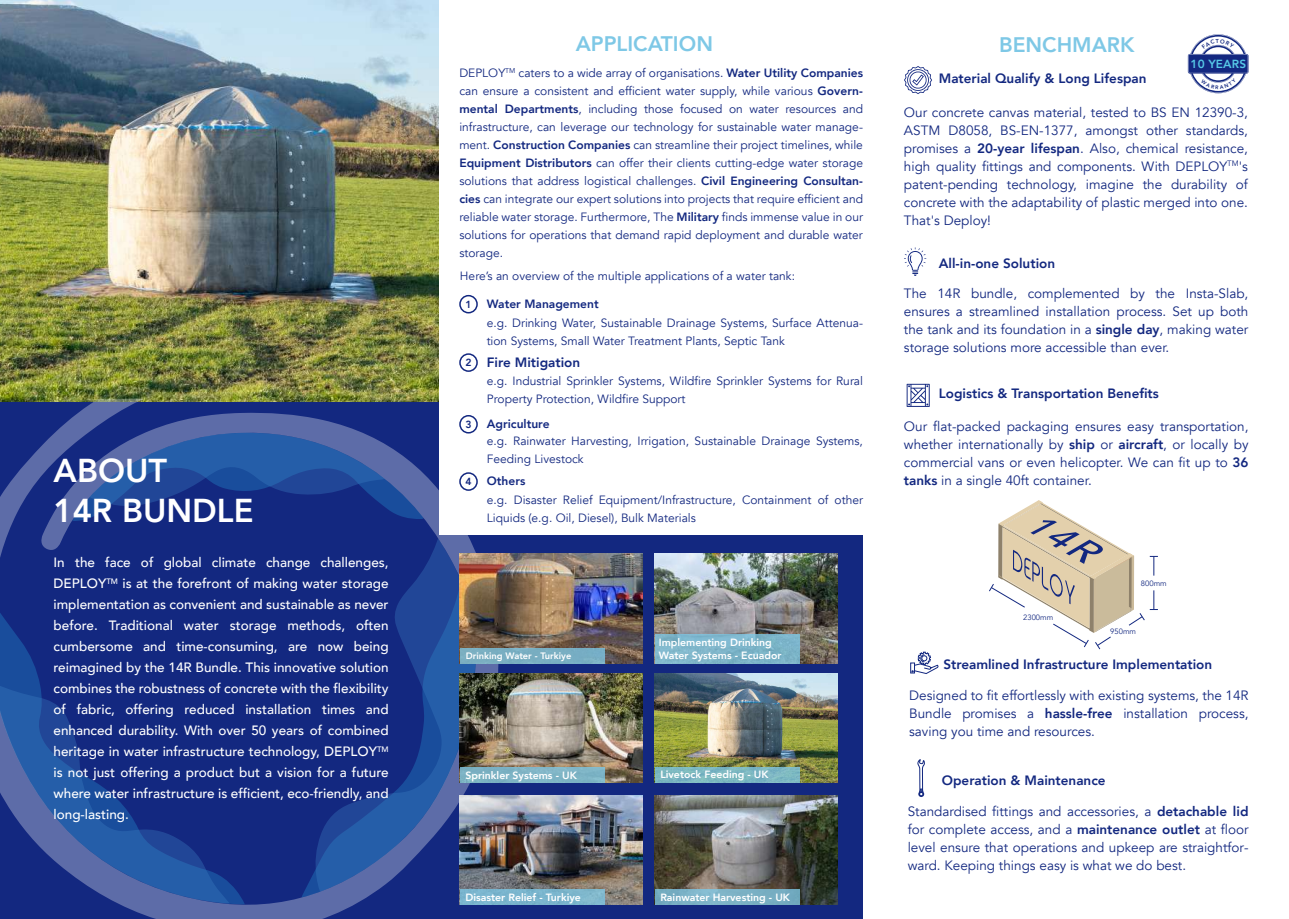
<style>
.page{position:relative;width:1289px;height:919px;background:#fff}
.page>*{position:absolute;margin:0;border:0;box-sizing:border-box;transform-origin:0 0}
.t1{font:800 33px/39.6px "Avenir";color:#fff}
.t2{font:800 21px "Avenir";color:#7ec8e6}
.t3{font:13.5px/18px "Avenir";color:#132880;text-align:justify}
.t4{font:500 13.5px/21px "Avenir";color:#fff;text-align:justify}
.t5{font:800 13.5px "Avenir";color:#132880}
.t6{font:12px/18px "Avenir";color:#132880}
.t7{font:800 12px "Avenir";color:#132880}
.t8{font:800 11.7px "Avenir";letter-spacing:.01em;color:#56c8e6}
.t9{font:800 10.5px/12.6px "Avenir";color:#fff}
.t10{font:800 10.35px "Avenir";color:#132880}
.t11{font:800 9.3px "Avenir";color:#fff}
.t12{font:7.65px "Avenir";color:#132880}
.s1{font-weight:800}
</style>
<div class="page">
<img style="left:0;top:0;width:439px;height:398px">
<svg style="left:904px;top:66px;width:28px;height:28px"></svg>
<svg style="left:906px;top:384px;width:23px;height:23px"></svg>
<svg style="left:904px;top:247px;width:22px;height:29px"></svg>
<svg style="left:917px;top:759px;width:8px;height:38px"></svg>
<div style="left:910px;top:662px;width:4px;height:11px;border:1px solid #132880"></div>
<svg style="left:911px;top:651px;width:27px;height:23px"></svg>
<div style="left:459px;top:295px;width:19px;height:18px;border:2px solid #132880;border-radius:50%"></div>
<div style="left:459px;top:353px;width:19px;height:19px;border:2px solid #132880;border-radius:50%"></div>
<div style="left:434px;top:535px;width:429px;height:383px;background:#132880"></div>
<img style="left:655px;top:673px;width:182px;height:109px">
<div style="left:655px;top:767px;width:144px;height:15px;background:#7cb8c1"></div>
<svg style="left:0;top:398px;width:498px;height:520px;background:#354790"></svg>
<svg style="left:0;top:601px;width:245px;height:303px;background:#132b82"></svg>
<svg style="left:301px;top:581px;width:159px;height:316px;background:#182d83"></svg>
<svg style="left:314px;top:538px;width:162px;height:353px;background:#1e3c8e"></svg>
<svg style="left:0;top:683px;width:230px;height:220px;background:#213f90"></svg>
<svg style="left:72px;top:432px;width:351px;height:89px;background:#284a97"></svg>
<img style="left:460px;top:554px;width:182px;height:109px">
<div style="left:460px;top:648px;width:144px;height:15px;background:#79aec2"></div>
<img style="left:655px;top:795px;width:182px;height:109px">
<svg style="left:655px;top:889px;width:144px;height:15px;background:#79b0c4"></svg>
<img style="left:460px;top:795px;width:182px;height:109px">
<div style="left:460px;top:889px;width:144px;height:15px;background:#7bb6ce"></div>
<img style="left:460px;top:673px;width:182px;height:109px">
<div style="left:460px;top:767px;width:144px;height:15px;background:#7eb4c5"></div>
<img style="left:655px;top:554px;width:182px;height:109px">
<svg style="left:989px;top:500px;width:168px;height:150px"></svg>
<div style="left:655px;top:634px;width:144px;height:29px;background:#7eb6ca"></div>
<svg style="left:1187px;top:34px;width:61px;height:59px"></svg>
<h1 class="t1" style="left:54px;top:451px;width:201px">ABOUT<br>14R BUNDLE</h1>
<p class="t4" style="left:54px;top:551px;width:336px">In the face of global climate change challenges, DEPLOY<sup>TM</sup> is at the forefront of making water storage implementation as convenient and sustainable as never before. Traditional water storage methods, often cumbersome and time-consuming, are now being reimagined by the 14R Bundle. This innovative solution combines the robustness of concrete with the flexibility of fabric, offering reduced installation times and enhanced durability. With over 50 years of combined heritage in water infrastructure technology, DEPLOY<sup>TM </sup>is not just offering a product but a vision for a future where water infrastructure is efficient, eco-friendly, and long-lasting.</p>
<h2 class="t2" style="left:575px;top:27px;width:139px">APPLICATION</h2>
<h2 class="t2" style="left:999px;top:28px;width:137px">BENCHMARK</h2>
<p class="t5" style="left:938px;top:68px;width:209px">Material Qualify &amp; Long Lifespan</p>
<p class="t3" style="left:904px;top:103px;width:345px">Our concrete canvas material, tested to BS EN 12390-3, ASTM D8058, BS-EN-1377, amongst other standards, promises a <span class="s1">20-year lifespan</span>. Also, chemical resistance, high quality fittings and components. With DEPLOY<sup>TM</sup>'s patent-pending technology, imagine the durability of concrete with the adaptability of plastic merged into one.<br>That's Deploy!</p>
<p class="t8" style="left:1190px;top:55px;width:57px">10 YEARS</p>
<p class="t6" style="left:459px;top:64px;width:405px;text-align:justify">DEPLOY<sup>TM</sup> caters to a wide array of organisations. <span class="s1">Water Utility Companies </span>can ensure a consistent and efficient water supply, while various <span class="s1">Govern&shy;mental Departments</span>, including those focused on water resources and infrastructure, can leverage our technology for sustainable water manage&shy;ment. <span class="s1">Construction Companies</span> can streamline their project timelines, while <span class="s1">Equipment Distributors</span> can offer their clients cutting-edge water storage solutions that address logistical challenges. <span class="s1">Civil Engineering Consultan&shy;cies</span> can integrate our expert solutions into projects that require efficient and reliable water storage. Furthermore, The <span class="s1">Military</span> finds immense value in our solutions for operations that demand rapid deployment and durable water storage.</p>
<p class="t5" style="left:938px;top:253px;width:118px">All-in-one Solution</p>
<p class="t3" style="left:904px;top:285px;width:346px">The 14R bundle, complemented by the Insta-Slab, ensures a streamlined installation process. Set up both the tank and its foundation in a <span class="s1">single day</span>, making water storage solutions more accessible than ever.</p>
<p class="t6" style="left:460px;top:267px;width:336px">Here’s an overview of the multiple applications of a water tank:</p>
<p class="t7" style="left:487px;top:294px;width:113px">Water Management</p>
<p class="t6" style="left:486px;top:314px;width:378px">e.g. Drinking Water, Sustainable Drainage Systems, Surface Attenua&shy;tion Systems, Small Water Treatment Plants, Septic Tank</p>
<p class="t10" style="left:465px;top:296px;width:8px">1</p>
<p class="t5" style="left:487px;top:352px;width:95px">Fire Mitigation</p>
<p class="t6" style="left:487px;top:372px;width:377px">e.g. Industrial Sprinkler Systems, Wildfire Sprinkler Systems for Rural<br>Property Protection, Wildfire Support</p>
<p class="t10" style="left:465px;top:354px;width:8px">2</p>
<p class="t5" style="left:938px;top:383px;width:221px">Logistics &amp; Transportation Benefits</p>
<p class="t3" style="left:904px;top:417px;width:346px">Our flat-packed packaging ensures easy transportation, whether internationally by <span class="s1">ship</span> or <span class="s1">aircraft</span>, or locally by commercial vans or even helicopter. We can fit up to <span class="s1">36 tanks</span> in a single 40ft container.</p>
<p class="t7" style="left:487px;top:414px;width:64px">Agriculture</p>
<p class="t6" style="left:487px;top:432px;width:377px">e.g. Rainwater Harvesting, Irrigation, Sustainable Drainage Systems,<br>Feeding Livestock</p>
<p class="t10" style="left:465px;top:416px;width:8px">3</p>
<p class="t7" style="left:487px;top:471px;width:40px">Others</p>
<p class="t6" style="left:487px;top:491px;width:377px">e.g. Disaster Relief Equipment/Infrastructure, Containment of other<br>Liquids (e.g. Oil, Diesel), Bulk Materials</p>
<p class="t10" style="left:465px;top:473px;width:8px">4</p>
<p class="t11" style="left:466px;top:648px;width:107px">Drinking Water - Turkiye</p>
<p class="t9" style="left:465px;top:768px;width:113px">Sprinkler Systems - UK</p>
<p class="t9" style="left:465px;top:890px;width:117px">Disaster Relief - Turkiye</p>
<p class="t9" style="left:658px;top:636px;width:124px">Implementing Drinking<br>Water Systems - Ecuador</p>
<p class="t9" style="left:660px;top:768px;width:110px">Livetock Feeding - UK</p>
<p class="t9" style="left:660px;top:890px;width:131px">Rainwater Harvesting - UK</p>
<p class="t12" style="left:1023px;top:612px;width:32px">2300mm</p>
<p class="t12" style="left:1140px;top:579px;width:27px">800mm</p>
<p class="t12" style="left:1110px;top:627px;width:27px">950mm</p>
<p class="t5" style="left:943px;top:654px;width:270px">Streamlined Infrastructure Implementation</p>
<p class="t3" style="left:909px;top:686px;width:341px">Designed to fit effortlessly with existing systems, the 14R Bundle promises a <span class="s1">hassle-free</span> installation process, saving you time and resources.</p>
<p class="t5" style="left:941px;top:769px;width:165px">Operation &amp; Maintenance</p>
<p class="t3" style="left:907px;top:803px;width:342px">Standardised fittings and accessories, a <span class="s1">detachable lid </span>for complete access, and a <span class="s1">maintenance outlet</span> at floor level ensure that operations and upkeep are straightfor&shy;ward. Keeping things easy is what we do best.</p>
</div>
